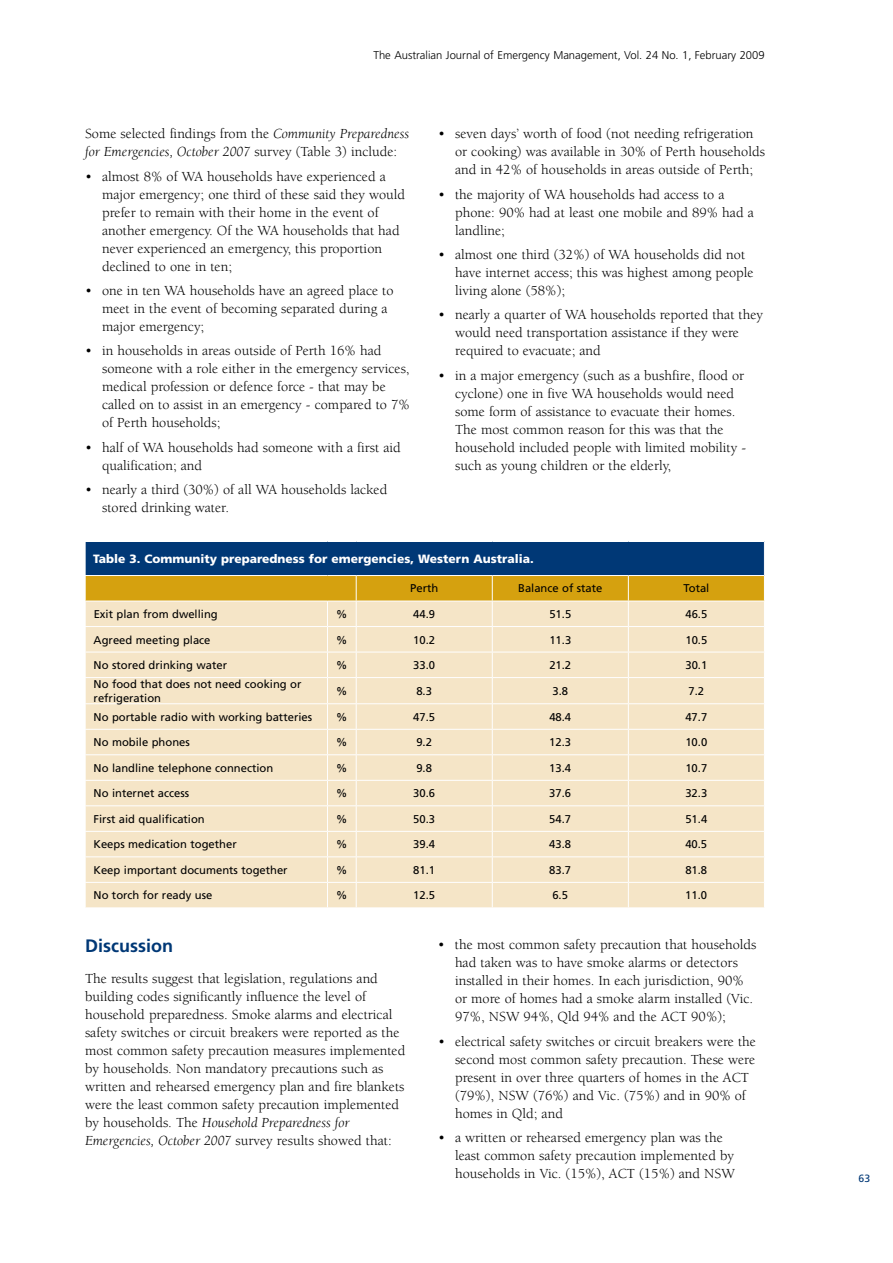
<style>
.page{position:relative;width:893px;height:1263px;background:#fff}
.page>*{position:absolute;margin:0;border:0;box-sizing:border-box;transform-origin:0 0}
.t1{font:700 18px "Frutiger";color:#003876}
.t2{font:14.25px/18px "Berkeley";color:#000}
.t3{font:900 12px "Frutiger";color:#fff}
.t4{font:11.25px/13.5px "Frutiger";color:#000}
.t5{font:300 11.25px "Frutiger";color:#000}
.t6{font:10.5px "Frutiger";color:#003876}
.s1{font-style:italic}
</style>
<div class="page">
<div style="left:85px;top:541px;width:679px;height:34px;background:#003876"></div>
<hr style="left:85px;top:541px;width:242px;height:1px;background:#fff">
<hr style="left:85px;top:542px;width:1px;height:33px;background:#fff">
<svg style="left:327px;top:541px;width:29px;height:1px"></svg>
<hr style="left:356px;top:541px;width:136px;height:1px;background:#fff">
<hr style="left:492px;top:541px;width:136px;height:1px;background:#fff">
<hr style="left:628px;top:541px;width:137px;height:1px;background:#fff">
<svg style="left:85px;top:575px;width:680px;height:333px;background:#f3e1bc"></svg>
<hr style="left:356px;top:907px;width:136px;height:1px;background:#fff">
<hr style="left:492px;top:907px;width:136px;height:1px;background:#fff">
<hr style="left:628px;top:907px;width:137px;height:1px;background:#fff">
<p class="t5" style="left:373px;top:49px;width:393px">The Australian Journal of Emergency Management, Vol. 24 No. 1, February 2009</p>
<p class="t2" style="left:85px;top:125px;width:326px">Some selected findings from the <span class="s1">Community Preparedness for Emergencies, October 2007</span> survey (Table 3) include:</p>
<p class="t2" style="left:102px;top:167px;width:305px;text-indent:-17px">• almost 8% of WA households have experienced a major emergency; one third of these said they would prefer to remain with their home in the event of another emergency. Of the WA households that had never experienced an emergency, this proportion declined to one in ten;</p>
<p class="t2" style="left:102px;top:282px;width:293px;text-indent:-17px">• one in ten WA households have an agreed place to meet in the event of becoming separated during a major emergency;</p>
<p class="t2" style="left:102px;top:342px;width:309px;text-indent:-17px">• in households in areas outside of Perth 16% had someone with a role either in the emergency services, medical profession or defence force - that may be called on to assist in an emergency - compared to 7% of Perth households;</p>
<p class="t2" style="left:102px;top:438px;width:300px;text-indent:-17px">• half of WA households had someone with a first aid qualification; and</p>
<p class="t2" style="left:102px;top:481px;width:287px;text-indent:-17px">• nearly a third (30%) of all WA households lacked stored drinking water.</p>
<p class="t2" style="left:455px;top:125px;width:311px;text-indent:-17px">• seven days’ worth of food (not needing refrigeration or cooking) was available in 30% of Perth households and in 42% of households in areas outside of Perth;</p>
<p class="t2" style="left:455px;top:185px;width:300px;text-indent:-17px">• the majority of WA households had access to a phone: 90% had at least one mobile and 89% had a landline;</p>
<p class="t2" style="left:455px;top:246px;width:300px;text-indent:-17px">• almost one third (32%) of WA households did not have internet access; this was highest among people living alone (58%);</p>
<p class="t2" style="left:455px;top:306px;width:310px;text-indent:-17px">• nearly a quarter of WA households reported that they would need transportation assistance if they were required to evacuate; and</p>
<p class="t2" style="left:455px;top:366px;width:293px;text-indent:-17px">• in a major emergency (such as a bushfire, flood or cyclone) one in five WA households would need some form of assistance to evacuate their homes.<br>The most common reason for this was that the household included people with limited mobility - such as young children or the elderly,</p>
<p class="t3" style="left:93px;top:552px;width:442px">Table 3. Community preparedness for emergencies, Western Australia.</p>
<p class="t4" style="left:410px;top:582px;width:30px">Perth</p>
<p class="t4" style="left:518px;top:582px;width:86px">Balance of state</p>
<p class="t4" style="left:683px;top:582px;width:28px">Total</p>
<p class="t4" style="left:94px;top:607px;width:126px">Exit plan from dwelling</p>
<p class="t4" style="left:336px;top:607px;width:13px">%</p>
<p class="t4" style="left:413px;top:607px;width:23px">44.9</p>
<p class="t4" style="left:549px;top:607px;width:23px">51.5</p>
<p class="t4" style="left:685px;top:607px;width:23px">46.5</p>
<p class="t4" style="left:94px;top:633px;width:118px">Agreed meeting place</p>
<p class="t4" style="left:336px;top:633px;width:13px">%</p>
<p class="t4" style="left:413px;top:633px;width:23px">10.2</p>
<p class="t4" style="left:549px;top:633px;width:23px">11.3</p>
<p class="t4" style="left:685px;top:633px;width:23px">10.5</p>
<p class="t4" style="left:94px;top:658px;width:135px">No stored drinking water</p>
<p class="t4" style="left:336px;top:658px;width:13px">%</p>
<p class="t4" style="left:413px;top:658px;width:23px">33.0</p>
<p class="t4" style="left:549px;top:658px;width:23px">21.2</p>
<p class="t4" style="left:685px;top:658px;width:23px">30.1</p>
<p class="t4" style="left:94px;top:677px;width:209px">No food that does not need cooking or refrigeration</p>
<p class="t4" style="left:336px;top:684px;width:13px">%</p>
<p class="t4" style="left:416px;top:684px;width:17px">8.3</p>
<p class="t4" style="left:552px;top:684px;width:17px">3.8</p>
<p class="t4" style="left:688px;top:684px;width:17px">7.2</p>
<p class="t4" style="left:94px;top:710px;width:220px">No portable radio with working batteries</p>
<p class="t4" style="left:336px;top:710px;width:13px">%</p>
<p class="t4" style="left:413px;top:710px;width:23px">47.5</p>
<p class="t4" style="left:549px;top:710px;width:23px">48.4</p>
<p class="t4" style="left:685px;top:710px;width:23px">47.7</p>
<p class="t4" style="left:94px;top:736px;width:98px">No mobile phones</p>
<p class="t4" style="left:336px;top:736px;width:13px">%</p>
<p class="t4" style="left:416px;top:736px;width:17px">9.2</p>
<p class="t4" style="left:549px;top:736px;width:23px">12.3</p>
<p class="t4" style="left:685px;top:736px;width:23px">10.0</p>
<p class="t4" style="left:94px;top:761px;width:181px">No landline telephone connection</p>
<p class="t4" style="left:336px;top:761px;width:13px">%</p>
<p class="t4" style="left:416px;top:761px;width:17px">9.8</p>
<p class="t4" style="left:549px;top:761px;width:23px">13.4</p>
<p class="t4" style="left:685px;top:761px;width:23px">10.7</p>
<p class="t4" style="left:94px;top:787px;width:97px">No internet access</p>
<p class="t4" style="left:336px;top:787px;width:13px">%</p>
<p class="t4" style="left:413px;top:787px;width:23px">30.6</p>
<p class="t4" style="left:549px;top:787px;width:23px">37.6</p>
<p class="t4" style="left:685px;top:787px;width:23px">32.3</p>
<p class="t4" style="left:94px;top:812px;width:113px">First aid qualification</p>
<p class="t4" style="left:336px;top:812px;width:13px">%</p>
<p class="t4" style="left:413px;top:812px;width:23px">50.3</p>
<p class="t4" style="left:549px;top:812px;width:23px">54.7</p>
<p class="t4" style="left:685px;top:812px;width:23px">51.4</p>
<p class="t4" style="left:94px;top:838px;width:145px">Keeps medication together</p>
<p class="t4" style="left:336px;top:838px;width:13px">%</p>
<p class="t4" style="left:413px;top:838px;width:23px">39.4</p>
<p class="t4" style="left:549px;top:838px;width:23px">43.8</p>
<p class="t4" style="left:685px;top:838px;width:23px">40.5</p>
<p class="t4" style="left:94px;top:863px;width:196px">Keep important documents together</p>
<p class="t4" style="left:336px;top:863px;width:13px">%</p>
<p class="t4" style="left:413px;top:863px;width:23px">81.1</p>
<p class="t4" style="left:549px;top:863px;width:23px">83.7</p>
<p class="t4" style="left:685px;top:863px;width:23px">81.8</p>
<p class="t4" style="left:94px;top:889px;width:120px">No torch for ready use</p>
<p class="t4" style="left:336px;top:889px;width:13px">%</p>
<p class="t4" style="left:413px;top:889px;width:23px">12.5</p>
<p class="t4" style="left:552px;top:889px;width:17px">6.5</p>
<p class="t4" style="left:685px;top:889px;width:23px">11.0</p>
<p class="t1" style="left:85px;top:935px;width:89px">Discussion</p>
<p class="t2" style="left:85px;top:970px;width:322px">The results suggest that legislation, regulations and building codes significantly influence the level of household preparedness. Smoke alarms and electrical safety switches or circuit breakers were reported as the most common safety precaution measures implemented by households. Non mandatory precautions such as written and rehearsed emergency plan and fire blankets were the least common safety precaution implemented by households. The <span class="s1">Household Preparedness for Emergencies, October 2007</span> survey results showed that:</p>
<p class="t2" style="left:455px;top:936px;width:303px;text-indent:-17px">• the most common safety precaution that households had taken was to have smoke alarms or detectors installed in their homes. In each jurisdiction, 90% or more of homes had a smoke alarm installed (Vic.<br>97%, NSW 94%, Qld 94% and the ACT 90%);</p>
<p class="t2" style="left:455px;top:1032px;width:302px;text-indent:-17px">• electrical safety switches or circuit breakers were the second most common safety precaution. These were present in over three quarters of homes in the ACT (79%), NSW (76%) and Vic. (75%) and in 90% of homes in Qld; and</p>
<p class="t2" style="left:455px;top:1129px;width:281px;text-indent:-17px">• a written or rehearsed emergency plan was the least common safety precaution implemented by households in Vic. (15%), ACT (15%) and NSW</p>
<p class="t6" style="left:858px;top:1172px;width:13px">63</p>
</div>
